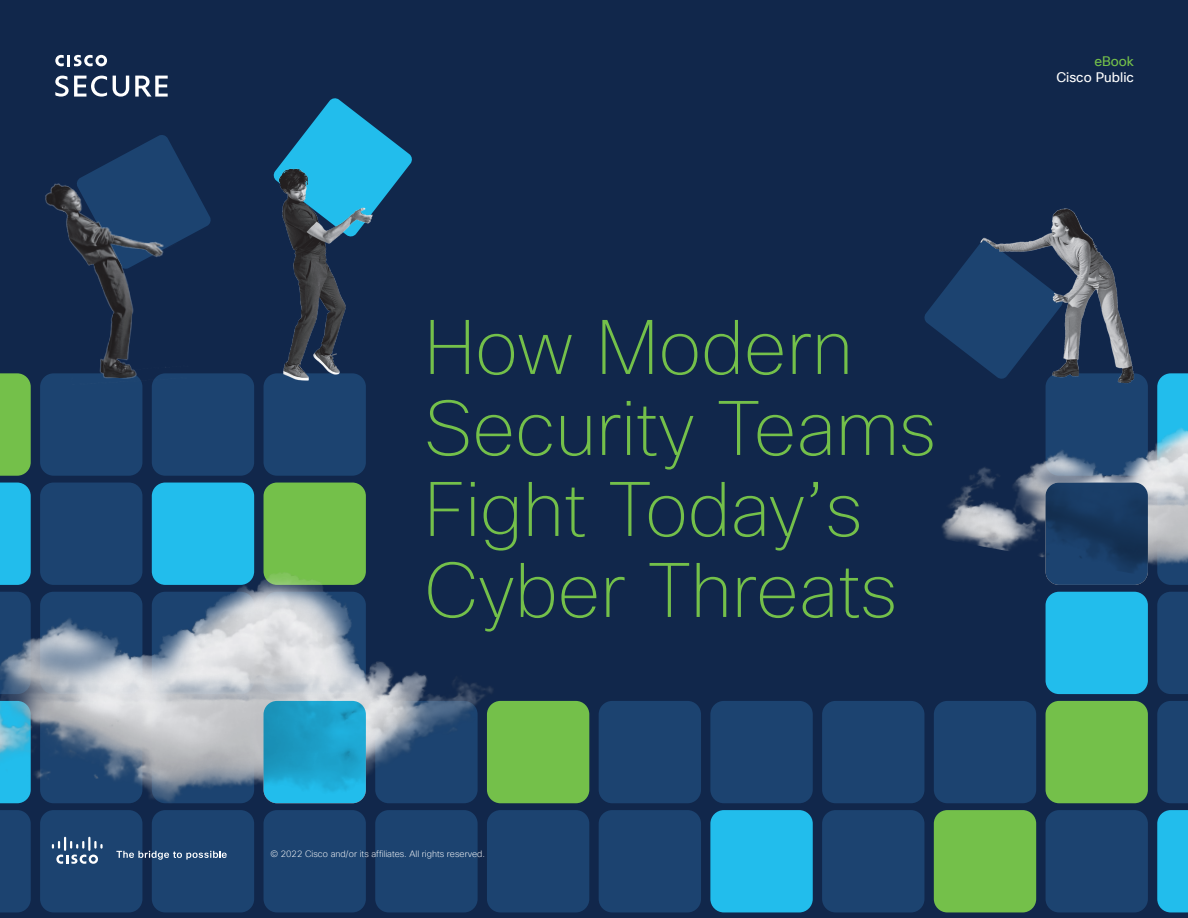
<style>
.page{position:relative;width:1188px;height:918px;background:#fff}
.page>*{position:absolute;margin:0;border:0;box-sizing:border-box;transform-origin:0 0}
.t1{font:100 75px/81px "Cisco Sans TT";color:#74c04a}
.t2{font:13.5px "Cisco Sans TT";color:#fff}
.t3{font:13.5px "Cisco Sans TT";color:#74c04a}
.t4{font:200 9px "Cisco Sans TT";color:#fff}
</style>
<div class="page">
<div style="left:0;top:1px;width:1188px;height:917px;background:#11274b"></div>
<div style="left:0;top:373px;width:31px;height:103px;background:#74c04a"></div>
<svg style="left:0;top:483px;width:31px;height:22px"></svg>
<svg style="left:0;top:885px;width:31px;height:27px"></svg>
<div style="left:375px;top:810px;width:103px;height:102px;background:#1c4370;border-radius:13px"></div>
<div style="left:710px;top:701px;width:103px;height:102px;background:#1c4370;border-radius:13px"></div>
<div style="left:710px;top:810px;width:103px;height:102px;background:#22bdec;border-radius:13px"></div>
<div style="left:152px;top:373px;width:102px;height:103px;background:#1c4370;border-radius:13px"></div>
<div style="left:152px;top:483px;width:102px;height:102px;background:#22bdec;border-radius:13px"></div>
<div style="left:152px;top:810px;width:102px;height:102px;background:#1c4370;border-radius:13px"></div>
<div style="left:599px;top:701px;width:102px;height:102px;background:#1c4370;border-radius:13px"></div>
<div style="left:599px;top:810px;width:102px;height:102px;background:#1c4370;border-radius:13px"></div>
<div style="left:1046px;top:592px;width:102px;height:102px;background:#22bdec;border-radius:13px"></div>
<div style="left:1046px;top:701px;width:102px;height:102px;background:#74c04a;border-radius:13px"></div>
<div style="left:1046px;top:810px;width:102px;height:102px;background:#1c4370;border-radius:13px"></div>
<div style="left:1157px;top:592px;width:31px;height:102px;background:#1c4370"></div>
<div style="left:1157px;top:701px;width:31px;height:102px;background:#1c4370"></div>
<div style="left:1157px;top:810px;width:31px;height:102px;background:#22bdec"></div>
<div style="left:40px;top:373px;width:102px;height:103px;background:#1c4370;border-radius:13px"></div>
<div style="left:40px;top:483px;width:102px;height:102px;background:#1c4370;border-radius:13px"></div>
<div style="left:40px;top:810px;width:102px;height:102px;background:#1c4370;border-radius:13px"></div>
<div style="left:487px;top:701px;width:102px;height:102px;background:#74c04a;border-radius:13px"></div>
<div style="left:487px;top:810px;width:102px;height:102px;background:#1c4370;border-radius:13px"></div>
<div style="left:934px;top:701px;width:102px;height:102px;background:#1c4370;border-radius:13px"></div>
<div style="left:934px;top:810px;width:102px;height:102px;background:#74c04a;border-radius:13px"></div>
<div style="left:264px;top:373px;width:102px;height:103px;background:#1c4370;border-radius:13px"></div>
<div style="left:264px;top:483px;width:102px;height:102px;background:#74c04a;border-radius:13px"></div>
<div style="left:264px;top:810px;width:102px;height:102px;background:#1c4370;border-radius:13px"></div>
<div style="left:822px;top:701px;width:102px;height:102px;background:#1c4370;border-radius:13px"></div>
<div style="left:822px;top:810px;width:102px;height:102px;background:#1c4370;border-radius:13px"></div>
<svg style="left:294px;top:98px;width:106px;height:49px"></svg>
<img style="left:249px;top:147px;width:163px;height:246px">
<svg style="left:131px;top:135px;width:80px;height:96px"></svg>
<img style="left:12px;top:151px;width:185px;height:248px">
<svg style="left:924px;top:297px;width:15px;height:35px"></svg>
<img style="left:939px;top:208px;width:193px;height:155px">
<img style="left:0;top:505px;width:550px;height:380px">
<img style="left:941px;top:363px;width:247px;height:221px">
<svg style="left:264px;top:701px;width:102px;height:102px;background:#1da4cf"></svg>
<svg style="left:1046px;top:483px;width:102px;height:102px"></svg>
<svg style="left:55px;top:76px;width:52px;height:21px"></svg>
<svg style="left:113px;top:76px;width:16px;height:21px"></svg>
<svg style="left:135px;top:76px;width:33px;height:21px"></svg>
<svg style="left:55px;top:55px;width:52px;height:11px"></svg>
<svg style="left:52px;top:837px;width:51px;height:27px"></svg>
<svg style="left:116px;top:851px;width:111px;height:9px"></svg>
<h1 class="t1" style="left:424px;top:310px;width:513px">How Modern<br>Security Teams<br>Fight Today’s<br>Cyber Threats</h1>
<p class="t4" style="left:270px;top:848px;width:216px">© 2022 Cisco and/or its affiliates. All rights reserved.</p>
<h2 class="t3" style="left:1094px;top:52px;width:41px">eBook</h2>
<h2 class="t2" style="left:1056px;top:69px;width:79px">Cisco Public</h2>
</div>
